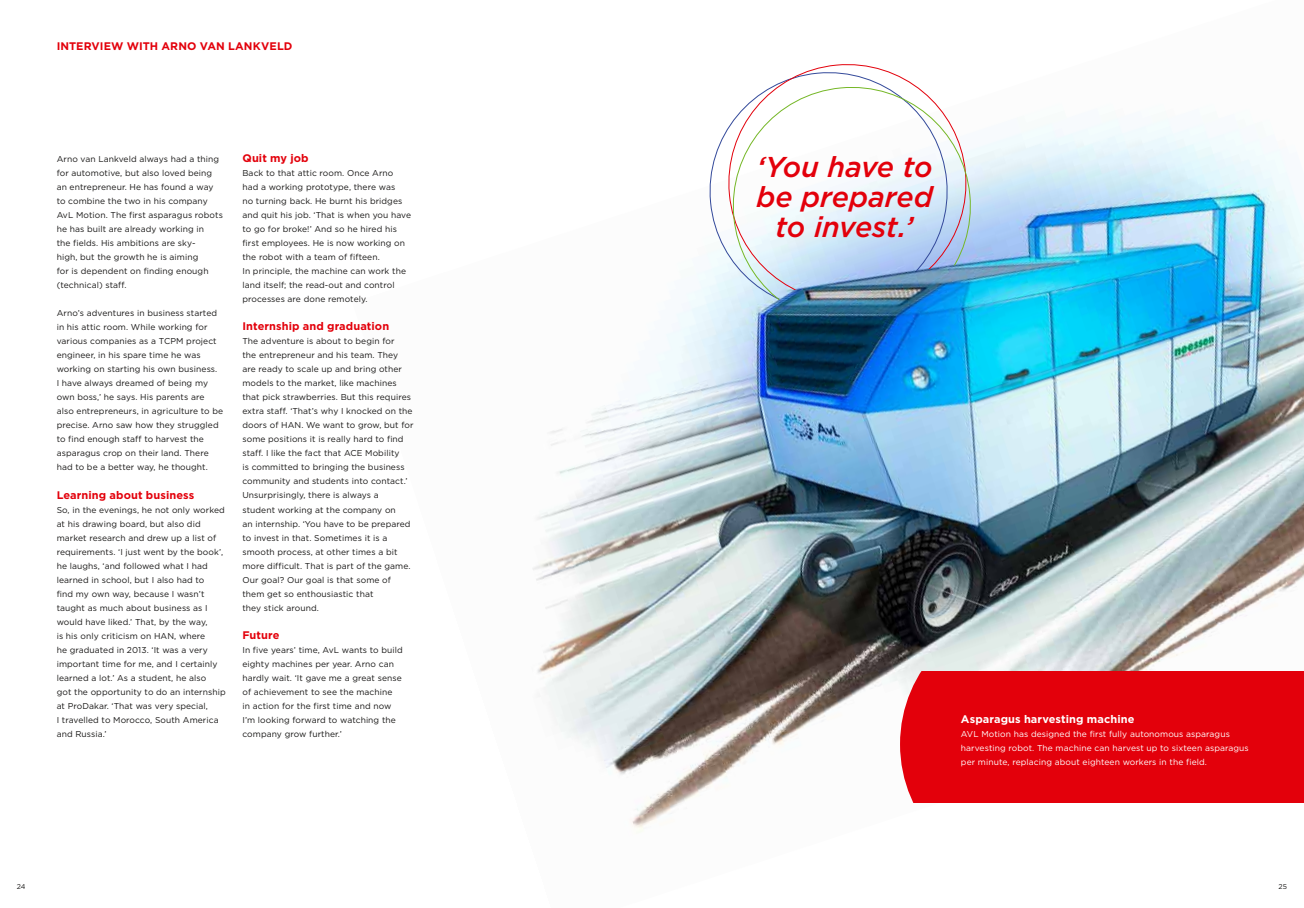
<style>
.page{position:relative;width:1304px;height:908px;background:#fff}
.page>*{position:absolute;margin:0;border:0;box-sizing:border-box;transform-origin:0 0}
.t1{font:italic 500 28.7px/29.9px "Gotham HTF";letter-spacing:-.005em;color:#e3000b;text-align:center}
.t2{font:700 11px "Gotham HTF";letter-spacing:.005em;color:#e3000b}
.t3{font:700 11px "Gotham HTF";letter-spacing:.01em;color:#fff}
.t4{font:8.5px/14px "Gotham HTF";letter-spacing:.01em;color:#181716}
.t5{font:8.5px/14px "Gotham HTF";letter-spacing:.01em;color:#fff}
.t6{font:7px "Gotham HTF";color:#181716}
</style>
<div class="page">
<img style="left:532px;top:119px;width:772px;height:713px">
<div style="left:900px;top:670px;width:133px;height:132px;background:#e3000b"></div>
<div style="left:1033px;top:670px;width:271px;height:132px;background:#e3000b"></div>
<svg style="left:704px;top:119px;width:24px;height:193px"></svg>
<svg style="left:723px;top:64px;width:187px;height:243px"></svg>
<svg style="left:728px;top:82px;width:248px;height:230px"></svg>
<p class="t2" style="left:57px;top:40px;width:237px">INTERVIEW WITH ARNO VAN LANKVELD</p>
<p class="t4" style="left:57px;top:152px;width:168px">Arno van Lankveld always had a thing for automotive, but also loved being an entrepreneur. He has found a way to combine the two in his company AvL Motion. The first asparagus robots he has built are already working in<br>the fields. His ambitions are sky-<br>high, but the growth he is aiming<br>for is dependent on finding enough (technical) staff.</p>
<p class="t4" style="left:57px;top:306px;width:168px">Arno’s adventures in business started in his attic room. While working for various companies as a TCPM project engineer, in his spare time he was working on starting his own business.<br>I have always dreamed of being my own boss,’ he says. His parents are also entrepreneurs, in agriculture to be precise. Arno saw how they struggled to find enough staff to harvest the asparagus crop on their land. There had to be a better way, he thought.</p>
<p class="t2" style="left:57px;top:488px;width:139px">Learning about business</p>
<p class="t4" style="left:57px;top:502px;width:171px">So, in the evenings, he not only worked at his drawing board, but also did market research and drew up a list of requirements. ‘I just went by the book’, he laughs, ‘and followed what I had learned in school, but I also had to<br>find my own way, because I wasn’t taught as much about business as I would have liked.’ That, by the way,<br>is his only criticism on HAN, where<br>he graduated in 2013. ‘It was a very important time for me, and I certainly learned a lot.’ As a student, he also<br>got the opportunity to do an internship at ProDakar. ‘That was very special,<br>I travelled to Morocco, South America and Russia.’</p>
<p class="t2" style="left:242px;top:152px;width:68px">Quit my job</p>
<p class="t4" style="left:242px;top:166px;width:170px">Back to that attic room. Once Arno had a working prototype, there was<br>no turning back. He burnt his bridges and quit his job. ‘That is when you have to go for broke!’ And so he hired his first employees. He is now working on the robot with a team of fifteen.<br>In principle, the machine can work the land itself; the read-out and control processes are done remotely.</p>
<p class="t2" style="left:242px;top:320px;width:148px">Internship and graduation</p>
<p class="t4" style="left:242px;top:334px;width:173px">The adventure is about to begin for<br>the entrepreneur and his team. They<br>are ready to scale up and bring other models to the market, like machines that pick strawberries. But this requires extra staff. ‘That’s why I knocked on the doors of HAN. We want to grow, but for some positions it is really hard to find staff. I like the fact that ACE Mobility<br>is committed to bringing the business community and students into contact.’ Unsurprisingly, there is always a student working at the company on<br>an internship. ‘You have to be prepared to invest in that. Sometimes it is a smooth process, at other times a bit more difficult. That is part of the game.<br>Our goal? Our goal is that some of them get so enthousiastic that<br>they stick around.</p>
<p class="t2" style="left:242px;top:628px;width:39px">Future</p>
<p class="t4" style="left:242px;top:642px;width:162px">In five years’ time, AvL wants to build eighty machines per year. Arno can hardly wait. ‘It gave me a great sense of achievement to see the machine<br>in action for the first time and now I’m looking forward to watching the company grow further.’</p>
<h1 class="t1" style="left:756px;top:152px;width:178px">‘You have to be prepared to invest.’</h1>
<p class="t3" style="left:961px;top:712px;width:175px">Asparagus harvesting machine</p>
<p class="t5" style="left:961px;top:726px;width:289px">AVL Motion has designed the first fully autonomous asparagus harvesting robot. The machine can harvest up to sixteen asparagus per minute, replacing about eighteen workers in the field.</p>
<p class="t6" style="left:17px;top:882px;width:10px">24</p>
<p class="t6" style="left:1278px;top:882px;width:10px">25</p>
</div>
